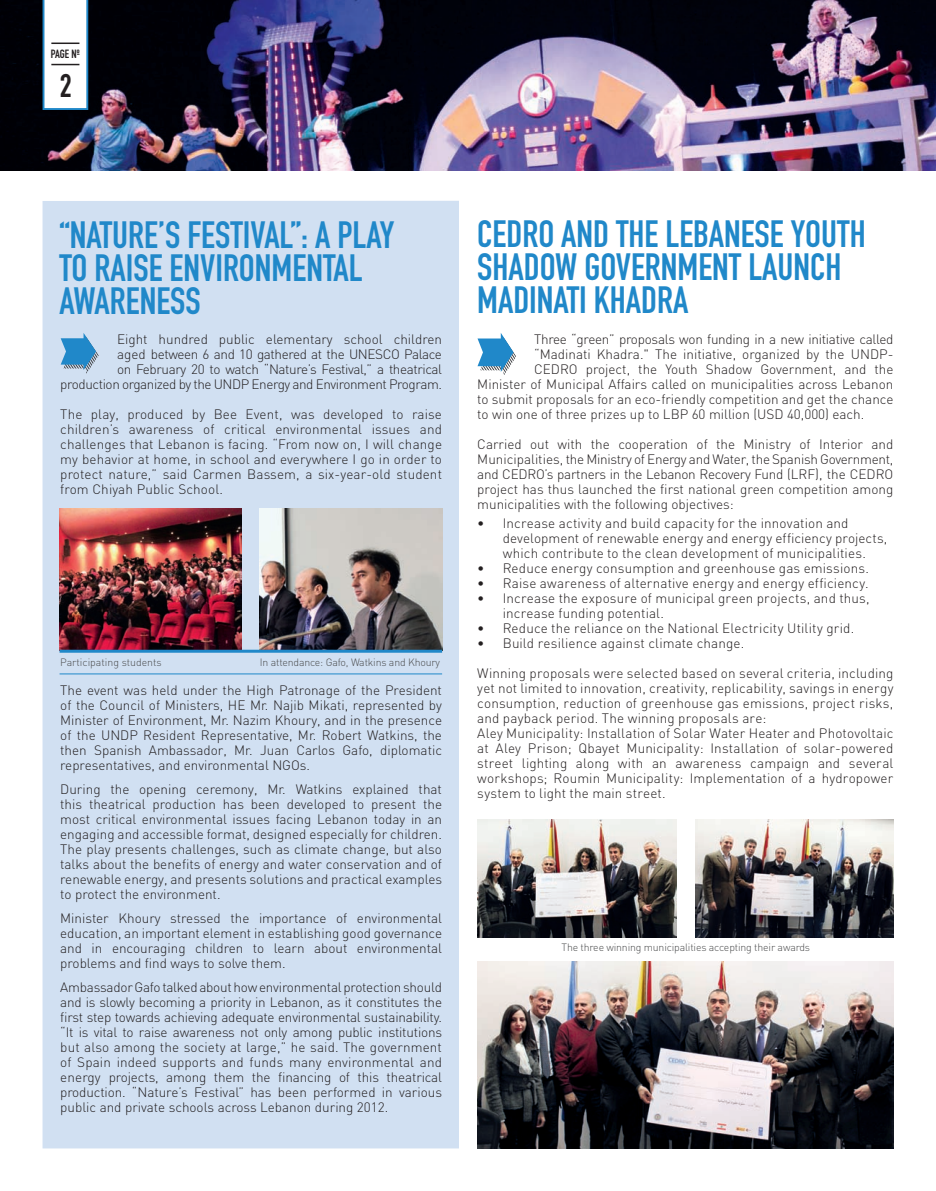
<style>
.page{position:relative;width:936px;height:1191px;background:#fff}
.page>*{position:absolute;margin:0;border:0;box-sizing:border-box;transform-origin:0 0}
.t1{font:37.5px/33px "DIN Engschrift";color:#2088c9}
.t2{font:32.25px "DIN Engschrift";color:#231f20}
.t3{font:300 13.5px/15px "DIN";letter-spacing:.005em;color:#231f20;text-align:justify}
.t4{font:300 13.5px/15px "DIN";letter-spacing:-.03em;color:#231f20;text-align:right}
.t5{font:300 13.5px "DIN";letter-spacing:-.02em;color:#231f20}
.t6{font:11.85px "DIN Engschrift Std";color:#231f20}
.t7{font:300 10.5px "DIN";letter-spacing:-.015em;color:#4b4c4d}
</style>
<div class="page">
<div style="left:43px;top:201px;width:416px;height:947px;background:#d1e0f2"></div>
<svg style="left:61px;top:333px;width:38px;height:41px"></svg>
<svg style="left:477px;top:333px;width:38px;height:42px"></svg>
<img style="left:0;top:0;width:935px;height:170px">
<svg style="left:43px;top:0;width:45px;height:110px"></svg>
<img style="left:260px;top:508px;width:182px;height:141px">
<img style="left:695px;top:819px;width:198px;height:119px">
<img style="left:477px;top:819px;width:199px;height:119px">
<img style="left:477px;top:961px;width:416px;height:187px">
<img style="left:60px;top:508px;width:182px;height:141px">
<hr style="left:60px;top:673px;width:382px;height:1px;background:#2088c9">
<hr style="left:60px;top:649px;width:382px;height:3px;background:#2088c9">
<p class="t6" style="left:51px;top:50px;width:30px">PAGE No</p>
<h2 class="t2" style="left:60px;top:74px;width:13px">2</h2>
<h1 class="t1" style="left:60px;top:221px;width:336px">“NATURE’S FESTIVAL”: A PLAY<br>TO RAISE ENVIRONMENTAL<br>AWARENESS</h1>
<h1 class="t1" style="left:477px;top:221px;width:390px">CEDRO AND THE LEBANESE YOUTH<br>SHADOW GOVERNMENT LAUNCH<br>MADINATI KHADRA</h1>
<p class="t5" style="left:534px;top:334px;width:361px">Three “green” proposals won funding in a new initiative called</p>
<p class="t3" style="left:534px;top:348px;width:361px">“Madinati Khadra." The initiative, organized by the UNDP-</p>
<p class="t3" style="left:534px;top:363px;width:361px">CEDRO project, the Youth Shadow Government, and the</p>
<p class="t3" style="left:477px;top:378px;width:417px">Minister of Municipal Affairs called on municipalities across Lebanon</p>
<p class="t3" style="left:477px;top:393px;width:417px">to submit proposals for an eco-friendly competition and get the chance</p>
<p class="t3" style="left:477px;top:408px;width:388px">to win one of three prizes up to LBP 60 million (USD 40,000) each.</p>
<p class="t3" style="left:477px;top:438px;width:417px">Carried out with the cooperation of the Ministry of Interior and Municipalities, the Ministry of Energy and Water, the Spanish Government, and CEDRO’s partners in the Lebanon Recovery Fund (LRF), the CEDRO project has thus launched the first national green competition among municipalities with the following objectives:</p>
<p class="t3" style="left:503px;top:517px;width:386px;text-align:left;text-indent:-26px">• Increase activity and build capacity for the innovation and development of renewable energy and energy efficiency projects, which contribute to the clean development of municipalities.</p>
<p class="t3" style="left:477px;top:562px;width:393px">• Reduce energy consumption and greenhouse gas emissions.</p>
<p class="t3" style="left:477px;top:577px;width:393px">• Raise awareness of alternative energy and energy efficiency.</p>
<p class="t3" style="left:503px;top:592px;width:368px;text-indent:-26px">• Increase the exposure of municipal green projects, and thus, increase funding potential.</p>
<p class="t3" style="left:477px;top:622px;width:378px">• Reduce the reliance on the National Electricity Utility grid.</p>
<p class="t3" style="left:477px;top:637px;width:268px">• Build resilience against climate change.</p>
<p class="t3" style="left:477px;top:667px;width:417px;text-align:left">Winning proposals were selected based on several criteria, including yet not limited to innovation, creativity, replicability, savings in energy consumption, reduction of greenhouse gas emissions, project risks, and payback period. The winning proposals are:<br>Aley Municipality: Installation of Solar Water Heater and Photovoltaic at Aley Prison; Qbayet Municipality: Installation of solar-powered street lighting along with an awareness campaign and several workshops; Roumin Municipality: Implementation of a hydropower system to light the main street.</p>
<p class="t4" style="left:60px;top:333px;width:383px">Eight hundred public elementary school children<br>aged between 6 and 10 gathered at the UNESCO Palace<br>on February 20 to watch “Nature’s Festival,” a theatrical production organized by the UNDP Energy and Environment Program.</p>
<p class="t3" style="left:60px;top:408px;width:383px">The play, produced by Bee Event, was developed to raise children’s awareness of critical environmental issues and challenges that Lebanon is facing. “From now on, I will change my behavior at home, in school and everywhere I go in order to protect nature,” said Carmen Bassem, a six-year-old student from Chiyah Public School.</p>
<p class="t7" style="left:60px;top:658px;width:103px">Participating students</p>
<p class="t7" style="left:260px;top:658px;width:182px">In attendance: Gafo, Watkins and Khoury</p>
<p class="t3" style="left:60px;top:684px;width:383px">The event was held under the High Patronage of the President of the Council of Ministers, HE Mr. Najib Mikati, represented by Minister of Environment, Mr. Nazim Khoury, and in the presence of the UNDP Resident Representative, Mr. Robert Watkins, the then Spanish Ambassador, Mr. Juan Carlos Gafo, diplomatic representatives, and environmental NGOs.</p>
<p class="t3" style="left:60px;top:783px;width:383px">During the opening ceremony, Mr. Watkins explained that this theatrical production has been developed to present the most critical environmental issues facing Lebanon today in an engaging and accessible format, designed especially for children.<br>The play presents challenges, such as climate change, but also talks about the benefits of energy and water conservation and of renewable energy, and presents solutions and practical examples to protect the environment.</p>
<p class="t3" style="left:60px;top:912px;width:383px">Minister Khoury stressed the importance of environmental education, an important element in establishing good governance and in encouraging children to learn about environmental problems and find ways to solve them.</p>
<p class="t3" style="left:60px;top:981px;width:383px">Ambassador Gafo talked about how environmental protection should and is slowly becoming a priority in Lebanon, as it constitutes the first step towards achieving adequate environmental sustainability. “It is vital to raise awareness not only among public institutions but also among the society at large,” he said. The government of Spain indeed supports and funds many environmental and energy projects, among them the financing of this theatrical production. “Nature’s Festival” has been performed in various public and private schools across Lebanon during 2012.</p>
<p class="t7" style="left:561px;top:944px;width:250px">The three winning municipalities accepting their awards</p>
</div>
